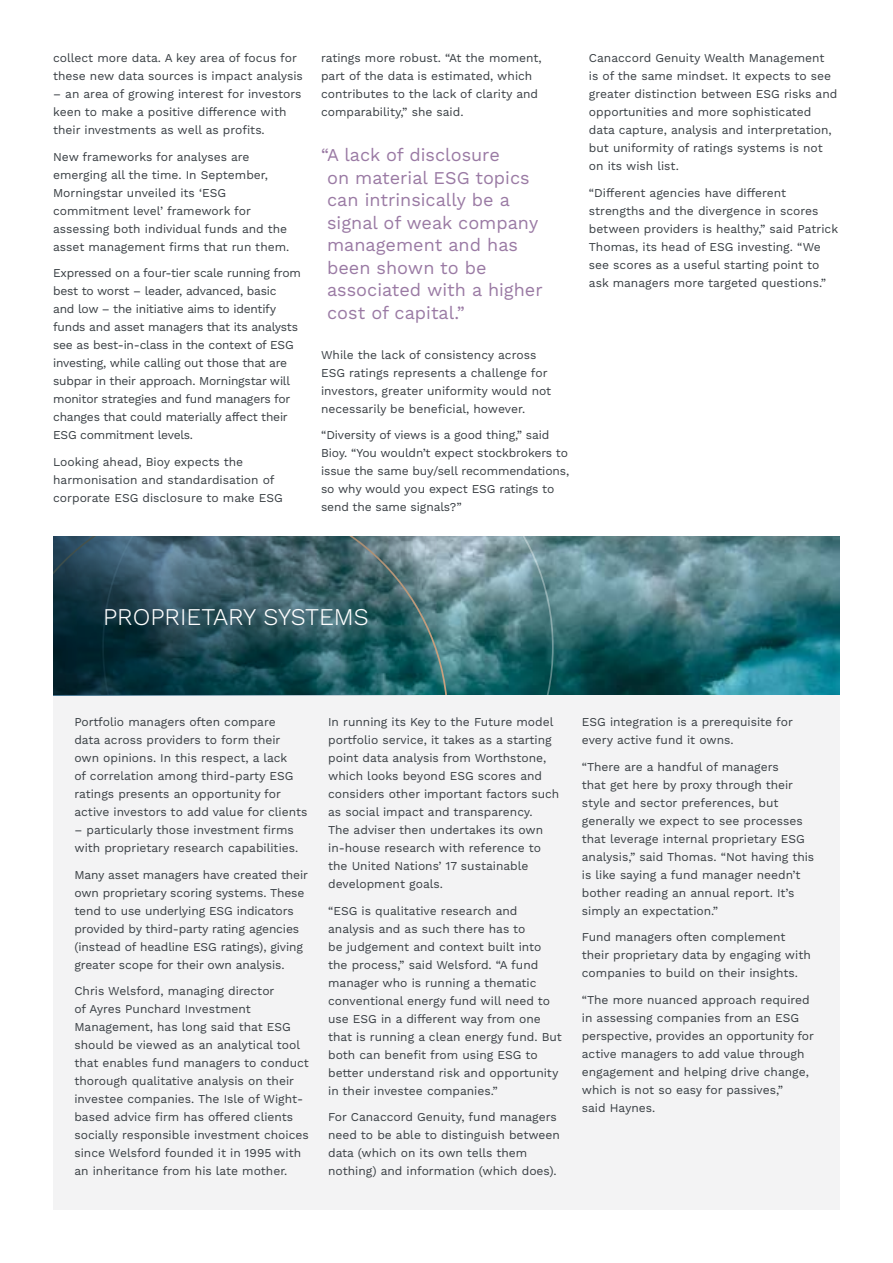
<style>
.page{position:relative;width:893px;height:1263px;background:#fff}
.page>*{position:absolute;margin:0;border:0;box-sizing:border-box;transform-origin:0 0}
.t1{font:300 24px "Work Sans";color:#fff}
.t2{font:18px/22.5px "Work Sans";color:#9a7aa4}
.t3{font:12px/18px "Work Sans";color:#373d42}
.t4{font:12px/18px "Work Sans";letter-spacing:-.02em;color:#373d42}
</style>
<div class="page">
<img style="left:554px;top:536px;width:286px;height:160px">
<svg style="left:448px;top:536px;width:106px;height:160px;background:#53858a"></svg>
<svg style="left:438px;top:536px;width:10px;height:160px;background:#6d969a"></svg>
<div style="left:53px;top:696px;width:787px;height:514px;background:#f3f3f4"></div>
<svg style="left:53px;top:536px;width:385px;height:160px;background:#2b545e"></svg>
<p class="t3" style="left:53px;top:50px;width:251px">collect more data. A key area of focus for these new data sources is impact analysis</p>
<p class="t3" style="left:53px;top:86px;width:250px">– an area of growing interest for investors keen to make a positive difference with their investments as well as profits.</p>
<p class="t3" style="left:53px;top:148px;width:238px">New frameworks for analyses are emerging all the time. In September, Morningstar unveiled its ‘ESG commitment level’ framework for assessing both individual funds and the asset management firms that run them.</p>
<p class="t4" style="left:53px;top:265px;width:249px">Expressed on a four-tier scale running from best to worst – leader, advanced, basic<br>and low – the initiative aims to identify funds and asset managers that its analysts see as best-in-class in the context of ESG investing, while calling out those that are subpar in their approach. Morningstar will monitor strategies and fund managers for changes that could materially affect their ESG commitment levels.</p>
<p class="t3" style="left:53px;top:453px;width:231px">Looking ahead, Bioy expects the harmonisation and standardisation of corporate ESG disclosure to make ESG</p>
<p class="t3" style="left:321px;top:50px;width:222px">ratings more robust. “At the moment, part of the data is estimated, which contributes to the lack of clarity and comparability,” she said.</p>
<h2 class="t2" style="left:327px;top:145px;width:217px;text-indent:-6px">“A lack of disclosure<br>on material ESG topics can intrinsically be a signal of weak company management and has been shown to be associated with a higher cost of capital.”</h2>
<p class="t3" style="left:321px;top:346px;width:232px">While the lack of consistency across ESG ratings represents a challenge for investors, greater uniformity would not necessarily be beneficial, however.</p>
<p class="t3" style="left:321px;top:427px;width:250px">“Diversity of views is a good thing,” said Bioy. “You wouldn’t expect stockbrokers to issue the same buy/sell recommendations, so why would you expect ESG ratings to send the same signals?”</p>
<p class="t3" style="left:589px;top:50px;width:250px">Canaccord Genuity Wealth Management<br>is of the same mindset. It expects to see greater distinction between ESG risks and opportunities and more sophisticated data capture, analysis and interpretation, but uniformity of ratings systems is not on its wish list.</p>
<p class="t3" style="left:589px;top:184px;width:251px">“Different agencies have different strengths and the divergence in scores between providers is healthy,” said Patrick Thomas, its head of ESG investing. “We see scores as a useful starting point to ask managers more targeted questions.”</p>
<h1 class="t1" style="left:103px;top:603px;width:267px">PROPRIETARY SYSTEMS</h1>
<p class="t3" style="left:74px;top:713px;width:235px">Portfolio managers often compare<br>data across providers to form their own opinions. In this respect, a lack<br>of correlation among third-party ESG ratings presents an opportunity for active investors to add value for clients</p>
<p class="t3" style="left:74px;top:821px;width:225px">– particularly those investment firms with proprietary research capabilities.</p>
<p class="t3" style="left:74px;top:866px;width:235px">Many asset managers have created their own proprietary scoring systems. These tend to use underlying ESG indicators provided by third-party rating agencies (instead of headline ESG ratings), giving greater scope for their own analysis.</p>
<p class="t3" style="left:74px;top:982px;width:236px">Chris Welsford, managing director<br>of Ayres Punchard Investment Management, has long said that ESG should be viewed as an analytical tool that enables fund managers to conduct thorough qualitative analysis on their investee companies. The Isle of Wight&shy;based advice firm has offered clients socially responsible investment choices since Welsford founded it in 1995 with an inheritance from his late mother.</p>
<p class="t3" style="left:328px;top:713px;width:233px">In running its Key to the Future model portfolio service, it takes as a starting point data analysis from Worthstone, which looks beyond ESG scores and considers other important factors such as social impact and transparency.<br>The adviser then undertakes its own in-house research with reference to the United Nations’ 17 sustainable development goals.</p>
<p class="t3" style="left:328px;top:902px;width:235px">“ESG is qualitative research and analysis and as such there has to<br>be judgement and context built into the process,” said Welsford. “A fund manager who is running a thematic conventional energy fund will need to use ESG in a different way from one that is running a clean energy fund. But both can benefit from using ESG to better understand risk and opportunity in their investee companies.”</p>
<p class="t3" style="left:328px;top:1108px;width:233px">For Canaccord Genuity, fund managers need to be able to distinguish between data (which on its own tells them nothing) and information (which does).</p>
<p class="t3" style="left:582px;top:713px;width:213px">ESG integration is a prerequisite for every active fund it owns.</p>
<p class="t3" style="left:582px;top:758px;width:234px">“There are a handful of managers<br>that get here by proxy through their style and sector preferences, but generally we expect to see processes that leverage internal proprietary ESG analysis,” said Thomas. “Not having this is like saying a fund manager needn’t bother reading an annual report. It’s simply an expectation.”</p>
<p class="t3" style="left:582px;top:928px;width:230px">Fund managers often complement their proprietary data by engaging with companies to build on their insights.</p>
<p class="t3" style="left:582px;top:991px;width:234px">“The more nuanced approach required in assessing companies from an ESG perspective, provides an opportunity for active managers to add value through engagement and helping drive change, which is not so easy for passives,”<br>said Haynes.</p>
</div>
